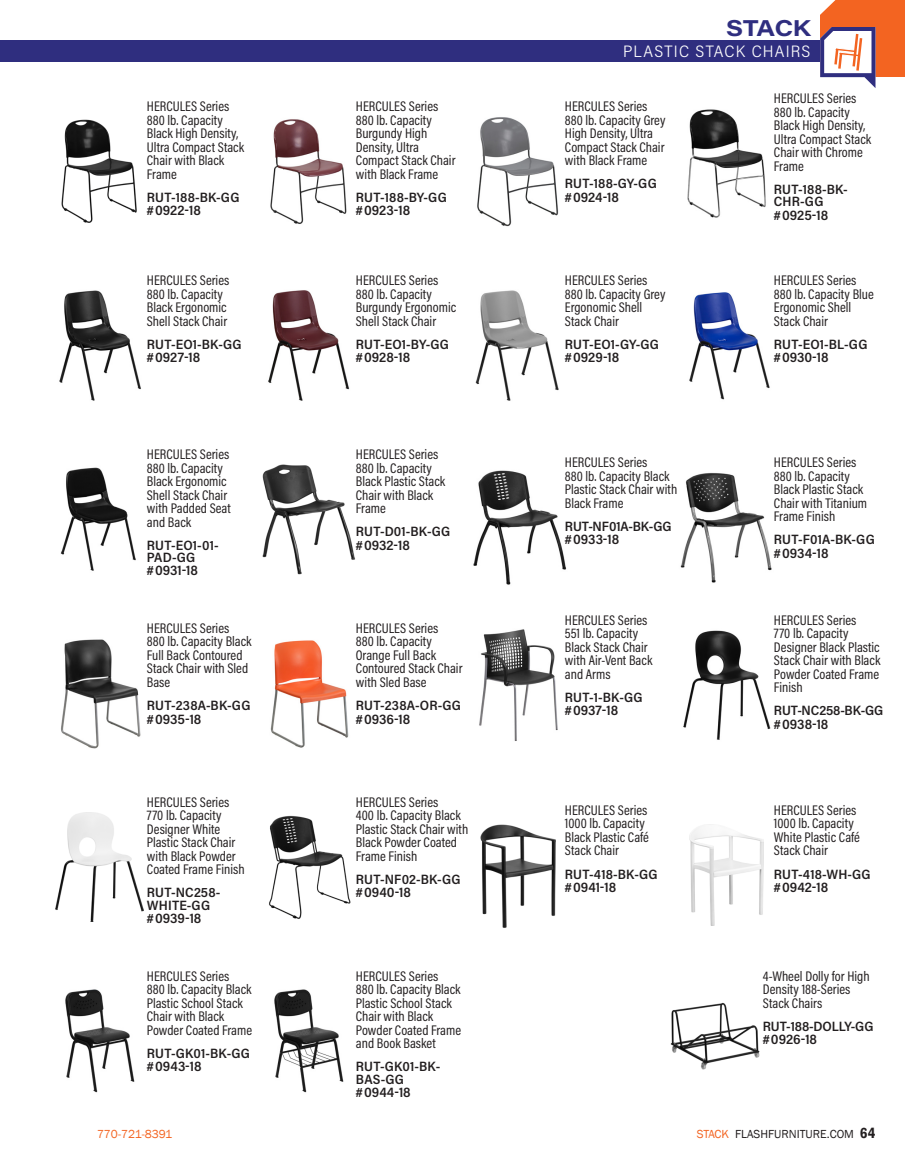
<style>
.page{position:relative;width:905px;height:1161px;background:#fff}
.page>*{position:absolute;margin:0;border:0;box-sizing:border-box;transform-origin:0 0}
.t1{font:700 22.5px "Acumin Pro Wide";letter-spacing:-.01em;color:#2f2e7f}
.t2{font:300 16.5px "Acumin Pro Semi Cond";letter-spacing:.075em;color:#fff}
.t3{font:14.1px/13.5px "Acumin Pro Cond";color:#231f20}
.t4{font:600 13.5px/13.5px "Acumin Pro Semi Cond";letter-spacing:.005em;color:#231f20}
.t5{font:12px "Franklin Gothic";color:#231f20}
.t6{font:12px "Franklin Gothic";color:#f36421}
.s1{color:#f36421}
.s2{font-weight:600;font-stretch:condensed;font-size:15px}
</style>
<div class="page">
<div style="left:0;top:40px;width:820px;height:22px;background:#2f2e7f"></div>
<div style="left:820px;top:0;width:84px;height:77px;background:#f36421"></div>
<svg style="left:820px;top:27px;width:55px;height:61px"></svg>
<svg style="left:820px;top:0;width:16px;height:15px"></svg>
<img style="left:61px;top:119px;width:76px;height:104px">
<img style="left:270px;top:119px;width:77px;height:105px">
<img style="left:477px;top:117px;width:82px;height:110px">
<img style="left:687px;top:109px;width:79px;height:109px">
<img style="left:59px;top:290px;width:82px;height:111px">
<img style="left:268px;top:290px;width:82px;height:111px">
<img style="left:475px;top:290px;width:84px;height:111px">
<img style="left:689px;top:292px;width:81px;height:108px">
<img style="left:60px;top:467px;width:76px;height:104px">
<img style="left:262px;top:464px;width:93px;height:111px">
<img style="left:55px;top:812px;width:88px;height:110px">
<img style="left:269px;top:815px;width:82px;height:104px">
<img style="left:480px;top:824px;width:76px;height:104px">
<img style="left:689px;top:826px;width:74px;height:99px">
<img style="left:670px;top:1002px;width:90px;height:68px">
<img style="left:473px;top:470px;width:94px;height:115px">
<img style="left:680px;top:472px;width:92px;height:111px">
<img style="left:61px;top:639px;width:80px;height:110px">
<img style="left:270px;top:640px;width:79px;height:108px">
<img style="left:65px;top:989px;width:70px;height:104px">
<img style="left:274px;top:989px;width:70px;height:104px">
<img style="left:479px;top:629px;width:79px;height:112px">
<img style="left:683px;top:630px;width:88px;height:110px">
<p class="t3" style="left:147px;top:99px;width:99px">HERCULES Series<br>880 lb. Capacity<br>Black High Density,<br>Ultra Compact Stack<br>Chair with Black<br>Frame</p>
<p class="t4" style="left:147px;top:190px;width:94px">RUT-188-BK-GG #0922-18</p>
<p class="t3" style="left:147px;top:273px;width:84px">HERCULES Series<br>880 lb. Capacity<br>Black Ergonomic<br>Shell Stack Chair</p>
<p class="t4" style="left:147px;top:337px;width:96px">RUT-EO1-BK-GG #0927-18</p>
<p class="t3" style="left:147px;top:447px;width:85px">HERCULES Series<br>880 lb. Capacity<br>Black Ergonomic<br>Shell Stack Chair with Padded Seat and Back</p>
<p class="t4" style="left:147px;top:538px;width:73px;line-height:12.9px">RUT-EO1-01-<br>PAD-GG #0931-18</p>
<p class="t3" style="left:147px;top:621px;width:106px">HERCULES Series<br>880 lb. Capacity Black<br>Full Back Contoured<br>Stack Chair with Sled<br>Base</p>
<p class="t4" style="left:147px;top:698px;width:105px">RUT-238A-BK-GG #0935-18</p>
<p class="t3" style="left:147px;top:795px;width:99px">HERCULES Series<br>770 lb. Capacity<br>Designer White<br>Plastic Stack Chair with Black Powder<br>Coated Frame Finish</p>
<p class="t4" style="left:147px;top:886px;width:75px;line-height:12.9px">RUT-NC258-<br>WHITE-GG #0939-18</p>
<p class="t3" style="left:147px;top:969px;width:107px">HERCULES Series<br>880 lb. Capacity Black<br>Plastic School Stack<br>Chair with Black<br>Powder Coated Frame</p>
<p class="t4" style="left:147px;top:1046px;width:105px">RUT-GK01-BK-GG #0943-18</p>
<p class="t3" style="left:356px;top:99px;width:101px">HERCULES Series<br>880 lb. Capacity<br>Burgundy High<br>Density, Ultra<br>Compact Stack Chair with Black Frame</p>
<p class="t4" style="left:356px;top:190px;width:92px">RUT-188-BY-GG #0923-18</p>
<p class="t3" style="left:356px;top:273px;width:102px">HERCULES Series<br>880 lb. Capacity<br>Burgundy Ergonomic<br>Shell Stack Chair</p>
<p class="t4" style="left:356px;top:337px;width:95px">RUT-EO1-BY-GG #0928-18</p>
<p class="t3" style="left:356px;top:447px;width:91px">HERCULES Series<br>880 lb. Capacity<br>Black Plastic Stack<br>Chair with Black<br>Frame</p>
<p class="t4" style="left:356px;top:524px;width:96px">RUT-D01-BK-GG #0932-18</p>
<p class="t3" style="left:356px;top:621px;width:108px">HERCULES Series<br>880 lb. Capacity<br>Orange Full Back<br>Contoured Stack Chair with Sled Base</p>
<p class="t4" style="left:356px;top:698px;width:107px">RUT-238A-OR-GG #0936-18</p>
<p class="t3" style="left:356px;top:795px;width:114px">HERCULES Series<br>400 lb. Capacity Black<br>Plastic Stack Chair with<br>Black Powder Coated<br>Frame Finish</p>
<p class="t4" style="left:356px;top:872px;width:106px">RUT-NF02-BK-GG #0940-18</p>
<p class="t3" style="left:356px;top:969px;width:107px">HERCULES Series<br>880 lb. Capacity Black<br>Plastic School Stack<br>Chair with Black<br>Powder Coated Frame and Book Basket</p>
<p class="t4" style="left:356px;top:1059px;width:86px;line-height:12.9px">RUT-GK01-BK-<br>BAS-GG #0944-18</p>
<h1 class="t1" style="left:726px;top:11px;width:85px">STACK</h1>
<p class="t2" style="left:623px;top:40px;width:189px">PLASTIC STACK CHAIRS</p>
<p class="t3" style="left:565px;top:99px;width:102px">HERCULES Series<br>880 lb. Capacity Grey<br>High Density, Ultra<br>Compact Stack Chair with Black Frame</p>
<p class="t4" style="left:565px;top:176px;width:93px">RUT-188-GY-GG #0924-18</p>
<p class="t3" style="left:565px;top:273px;width:102px">HERCULES Series<br>880 lb. Capacity Grey<br>Ergonomic Shell<br>Stack Chair</p>
<p class="t4" style="left:565px;top:337px;width:96px">RUT-EO1-GY-GG #0929-18</p>
<p class="t3" style="left:565px;top:455px;width:114px">HERCULES Series<br>880 lb. Capacity Black<br>Plastic Stack Chair with<br>Black Frame</p>
<p class="t4" style="left:565px;top:519px;width:108px">RUT-NF01A-BK-GG #0933-18</p>
<p class="t3" style="left:565px;top:613px;width:89px">HERCULES Series<br>551 lb. Capacity<br>Black Stack Chair with Air-Vent Back and Arms</p>
<p class="t4" style="left:565px;top:690px;width:79px">RUT-1-BK-GG #0937-18</p>
<p class="t3" style="left:565px;top:803px;width:86px">HERCULES Series<br>1000 lb. Capacity<br>Black Plastic Café<br>Stack Chair</p>
<p class="t4" style="left:565px;top:866px;width:94px">RUT-418-BK-GG #0941-18</p>
<p class="t3" style="left:774px;top:91px;width:99px">HERCULES Series<br>880 lb. Capacity<br>Black High Density,<br>Ultra Compact Stack<br>Chair with Chrome<br>Frame</p>
<p class="t4" style="left:774px;top:182px;width:75px;line-height:12.9px">RUT-188-BK-<br>CHR-GG #0925-18</p>
<p class="t3" style="left:774px;top:273px;width:101px">HERCULES Series<br>880 lb. Capacity Blue<br>Ergonomic Shell<br>Stack Chair</p>
<p class="t4" style="left:774px;top:337px;width:95px">RUT-EO1-BL-GG #0930-18</p>
<p class="t3" style="left:774px;top:455px;width:95px">HERCULES Series<br>880 lb. Capacity<br>Black Plastic Stack<br>Chair with Titanium<br>Frame Finish</p>
<p class="t4" style="left:774px;top:532px;width:102px">RUT-F01A-BK-GG #0934-18</p>
<p class="t3" style="left:774px;top:613px;width:108px">HERCULES Series<br>770 lb. Capacity<br>Designer Black Plastic<br>Stack Chair with Black<br>Powder Coated Frame<br>Finish</p>
<p class="t4" style="left:774px;top:703px;width:111px">RUT-NC258-BK-GG #0938-18</p>
<p class="t3" style="left:774px;top:803px;width:88px">HERCULES Series<br>1000 lb. Capacity<br>White Plastic Café<br>Stack Chair</p>
<p class="t4" style="left:774px;top:866px;width:98px">RUT-418-WH-GG #0942-18</p>
<p class="t3" style="left:762px;top:969px;width:108px">4-Wheel Dolly for High<br>Density 188-Series<br>Stack Chairs</p>
<p class="t4" style="left:762px;top:1019px;width:112px">RUT-188-DOLLY-GG #0926-18</p>
<p class="t6" style="left:97px;top:1127px;width:77px">770-721-8391</p>
<p class="t5" style="left:696px;top:1126px;width:180px"><span class="s1">STACK</span> FLASHFURNITURE.COM <span class="s2">64</span></p>
</div>
